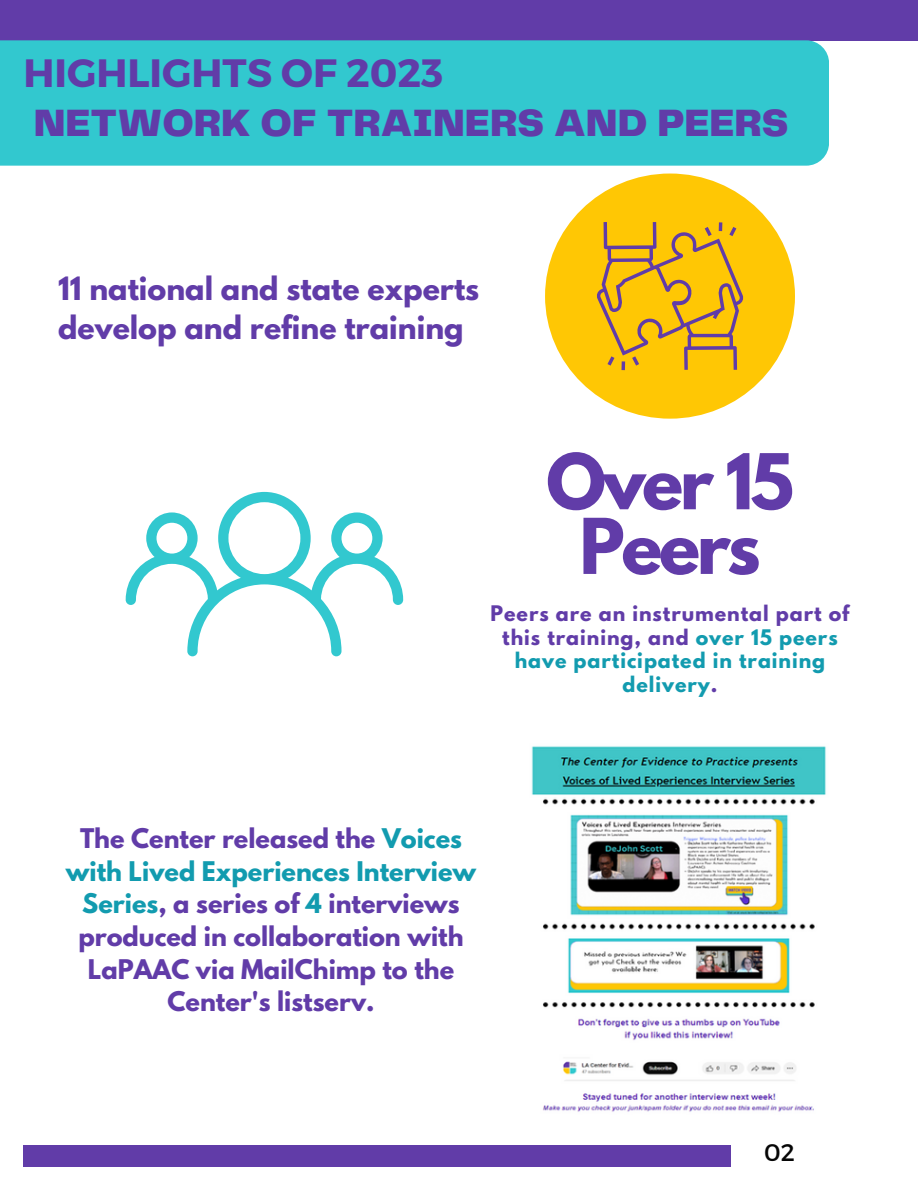
<style>
.page{position:relative;width:918px;height:1188px;background:#fff}
.page>*{position:absolute;margin:0;border:0;box-sizing:border-box;transform-origin:0 0}
.t1{font:700 68.1px/64.7px "League Spartan";letter-spacing:-.05em;color:#613ca8;text-align:center}
.t2{font:900 39.45px/49.5px "Telegraf";color:#613ca8}
.t3{font:700 28.5px/39.3px "League Spartan";color:#613ca8}
.t4{font:700 24px/32.7px "League Spartan";color:#613ca8;text-align:center}
.t5{font:24px "Montserrat";color:#060606}
.t6{font:700 19.05px/23.7px "League Spartan";letter-spacing:.05em;color:#613ca8;text-align:center}
.s1{font-family:"Montserrat";font-weight:700}
.s2{color:#129baf}
</style>
<div class="page">
<div style="left:545px;top:174px;width:250px;height:245px;background:#ffc704;border-radius:50%"></div>
<div style="left:23px;top:1145px;width:708px;height:21px;background:#613ca8"></div>
<div style="left:0;top:0;width:918px;height:40px;background:#613ca8"></div>
<svg style="left:126px;top:492px;width:277px;height:164px"></svg>
<div style="left:0;top:40px;width:829px;height:126px;background:#32c8cf"></div>
<img style="left:531px;top:746px;width:295px;height:366px">
<svg style="left:597px;top:222px;width:146px;height:148px"></svg>
<p class="t2" style="left:23px;top:51px;width:767px"><span class="s1">HIGHLIGHTS OF 2023<br></span>NETWORK OF TRAINERS AND PEERS</p>
<p class="t3" style="left:58px;top:272px;width:423px">11 national and state experts develop and refine training</p>
<p class="t1" style="left:546px;top:458px;width:249px">Over 15<br>Peers</p>
<p class="t6" style="left:491px;top:604px;width:360px">Peers are an instrumental part of this training, and <span class="s2">over 15 peers have participated in training delivery</span>.</p>
<h1 class="t4" style="left:66px;top:825px;width:412px">The Center released the <span class="s2">Voices with Lived Experiences Interview<br>Series</span>, a series of <span class="s2">4</span> interviews produced in collaboration with<br>LaPAAC via MailChimp to the<br>Center's listserv.</h1>
<h3 class="t5" style="left:764px;top:1137px;width:32px">02</h3>
</div>
